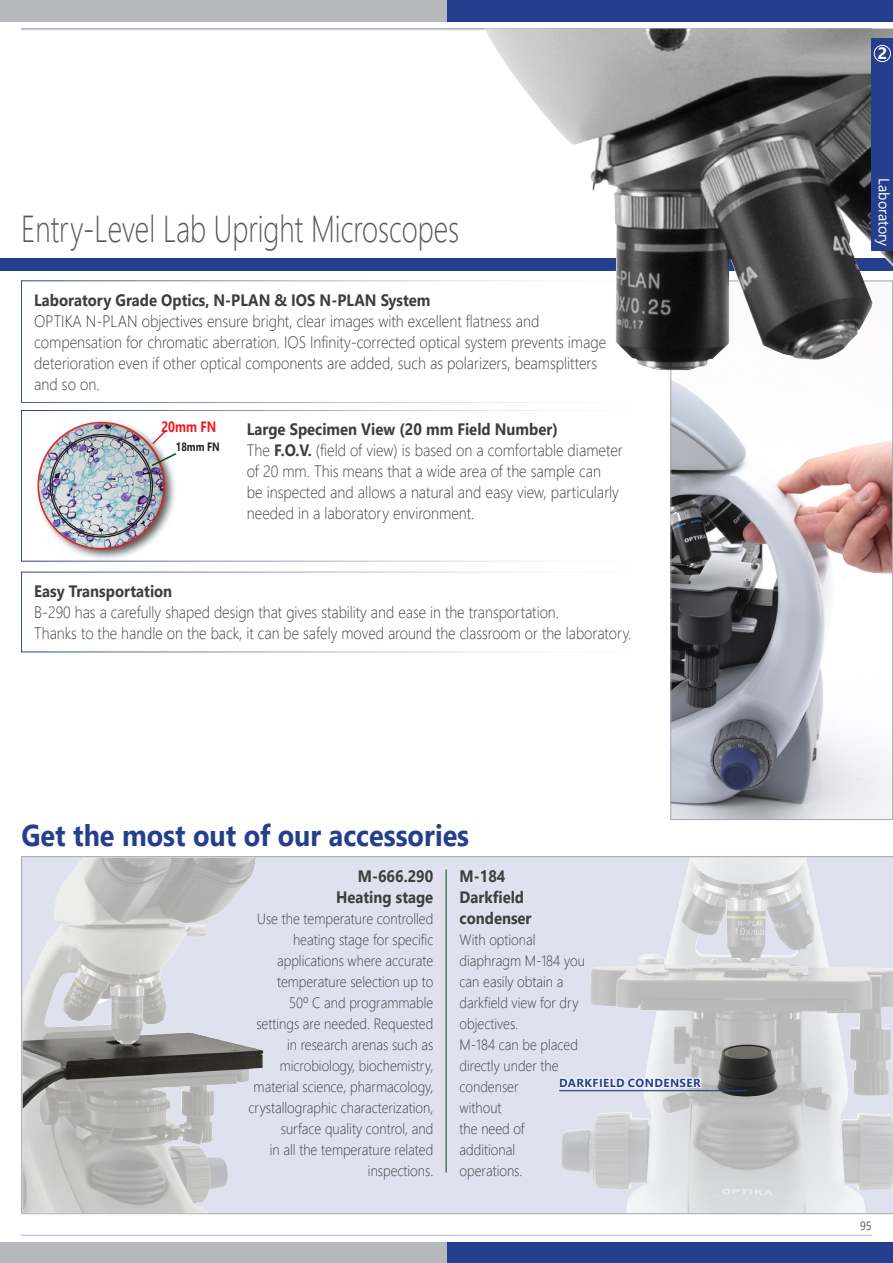
<style>
.page{position:relative;width:893px;height:1263px;background:#fff}
.page>*{position:absolute;margin:0;border:0;box-sizing:border-box;transform-origin:0 0}
.t1{font:300 37.5px "Segoe UI";color:#57585a;scale:.76 1}
.t2{font:700 30px "Segoe UI";color:#253f8e;scale:.9 1}
.t3{font:300 16.5px/21px "Segoe UI";color:#3e3e3f;scale:.9 1}
.t4{font:300 16.5px/21px "Segoe UI";color:#3e3e3f;scale:.89 1}
.t5{font:700 16.5px/21px "Segoe UI";color:#3e3e3f;text-align:right;scale:.9 1}
.t6{font:700 16.5px "Segoe UI";color:#fff}
.t7{font:300 15px/21px "Segoe UI";color:#3e3e3f;text-align:right;scale:.9 1}
.t8{font:15px "Segoe UI";color:#fff;scale:.95 1}
.t9{font:700 15px "Segoe UI";color:#ee1d23;scale:.8 1}
.t10{font:700 12px "Segoe UI";color:#231f20;scale:.8 1}
.t11{font:12px "Segoe UI";color:#57585a;scale:.9 1}
.t12{font:700 11.7px "Segoe UI";letter-spacing:.035em;color:#253f8e}
.s1{font-weight:700}
</style>
<div class="page">
<hr style="left:21px;top:1233px;width:851px;height:2px;background:#f6f6f7">
<div style="left:446px;top:1242px;width:447px;height:21px;background:#253f8e"></div>
<div style="left:0;top:1242px;width:446px;height:21px;background:#b7b8bb"></div>
<div style="left:446px;top:0;width:447px;height:21px;background:#253f8e"></div>
<div style="left:0;top:0;width:446px;height:21px;background:#b7b8bb"></div>
<svg style="left:21px;top:28px;width:851px;height:3px"></svg>
<img style="left:672px;top:370px;width:219px;height:448px">
<div style="left:21px;top:856px;width:872px;height:358px;background:#e0e1ee"></div>
<div style="left:0;top:258px;width:893px;height:12px;background:#253f8e"></div>
<img style="left:23px;top:858px;width:240px;height:355px">
<div style="left:35px;top:419px;width:142px;height:143px;background:#231f20;opacity:.75"></div>
<img style="left:39px;top:423px;width:125px;height:126px;border-radius:63px">
<svg style="left:151px;top:429px;width:16px;height:17px"></svg>
<svg style="left:150px;top:452px;width:27px;height:15px"></svg>
<img style="left:561px;top:858px;width:332px;height:355px">
<hr style="left:559px;top:1090px;width:188px;height:1px;background:#253f8e">
<hr style="left:446px;top:869px;width:1px;height:303px;background:#004c13">
<div style="left:21px;top:572px;width:630px;height:80px;border:1px solid #fff"></div>
<div style="left:21px;top:410px;width:630px;height:151px;border:1px solid #fff"></div>
<div style="left:21px;top:281px;width:630px;height:122px;border:1px solid #fff"></div>
<svg style="left:558px;top:1073px;width:147px;height:19px"></svg>
<img style="left:484px;top:29px;width:409px;height:341px">
<div style="left:872px;top:38px;width:21px;height:212px;background:#253f8e"></div>
<div style="left:874px;top:45px;width:17px;height:17px;border:1px solid #fff;border-radius:50%"></div>
<h1 class="t1" style="left:21px;top:193px;width:578px">Entry-Level Lab Upright Microscopes</h1>
<p class="t5" style="left:34px;top:288px;width:442px">Laboratory Grade Optics, N-PLAN &amp; IOS N-PLAN System</p>
<p class="t3" style="left:34px;top:309px;width:637px">OPTIKA N-PLAN objectives ensure bright, clear images with excellent flatness and compensation for chromatic aberration. IOS Infinity-corrected optical system prevents image deterioration even if other optical components are added, such as polarizers, beamsplitters and so on.</p>
<p class="t9" style="left:161px;top:413px;width:70px">20mm FN</p>
<p class="t10" style="left:176px;top:436px;width:56px">18mm FN</p>
<p class="t3" style="left:247px;top:417px;width:419px"><span class="s1">Large Specimen View (20 mm Field Number)<br></span>The <span class="s1">F.O.V.</span> (field of view) is based on a comfortable diameter of 20 mm. This means that a wide area of the sample can<br>be inspected and allows a natural and easy view, particularly needed in a laboratory environment.</p>
<p class="t5" style="left:34px;top:579px;width:155px">Easy Transportation</p>
<p class="t4" style="left:34px;top:600px;width:672px">B-290 has a carefully shaped design that gives stability and ease in the transportation.<br>Thanks to the handle on the back, it can be safely moved around the classroom or the laboratory.</p>
<h2 class="t2" style="left:21px;top:807px;width:499px">Get the most out of our accessories</h2>
<p class="t5" style="left:336px;top:864px;width:109px">M-666.290<br>Heating stage</p>
<p class="t7" style="left:248px;top:907px;width:207px">Use the temperature controlled heating stage for specific applications where accurate temperature selection up to<br>50º C and programmable settings are needed. Requested in research arenas such as microbiology, biochemistry, material science, pharmacology, crystallographic characterization, surface quality control, and<br>in all the temperature related inspections.</p>
<p class="t5" style="left:460px;top:864px;width:81px;text-align:left">M-184<br>Darkfield condenser</p>
<p class="t7" style="left:460px;top:927px;width:141px;text-align:left">With optional diaphragm M-184 you can easily obtain a darkfield view for dry objectives.<br>M-184 can be placed directly under the condenser<br>without<br>the need of<br>additional<br>operations.</p>
<p class="t12" style="left:559px;top:1071px;width:143px">DARKFIELD CONDENSER</p>
<p class="t6" style="left:878px;top:37px;width:11px">2</p>
<p class="t8" style="left:898px;top:178px;width:73px;rotate:90deg">Laboratory</p>
<p class="t11" style="left:860px;top:1214px;width:14px">95</p>
</div>
